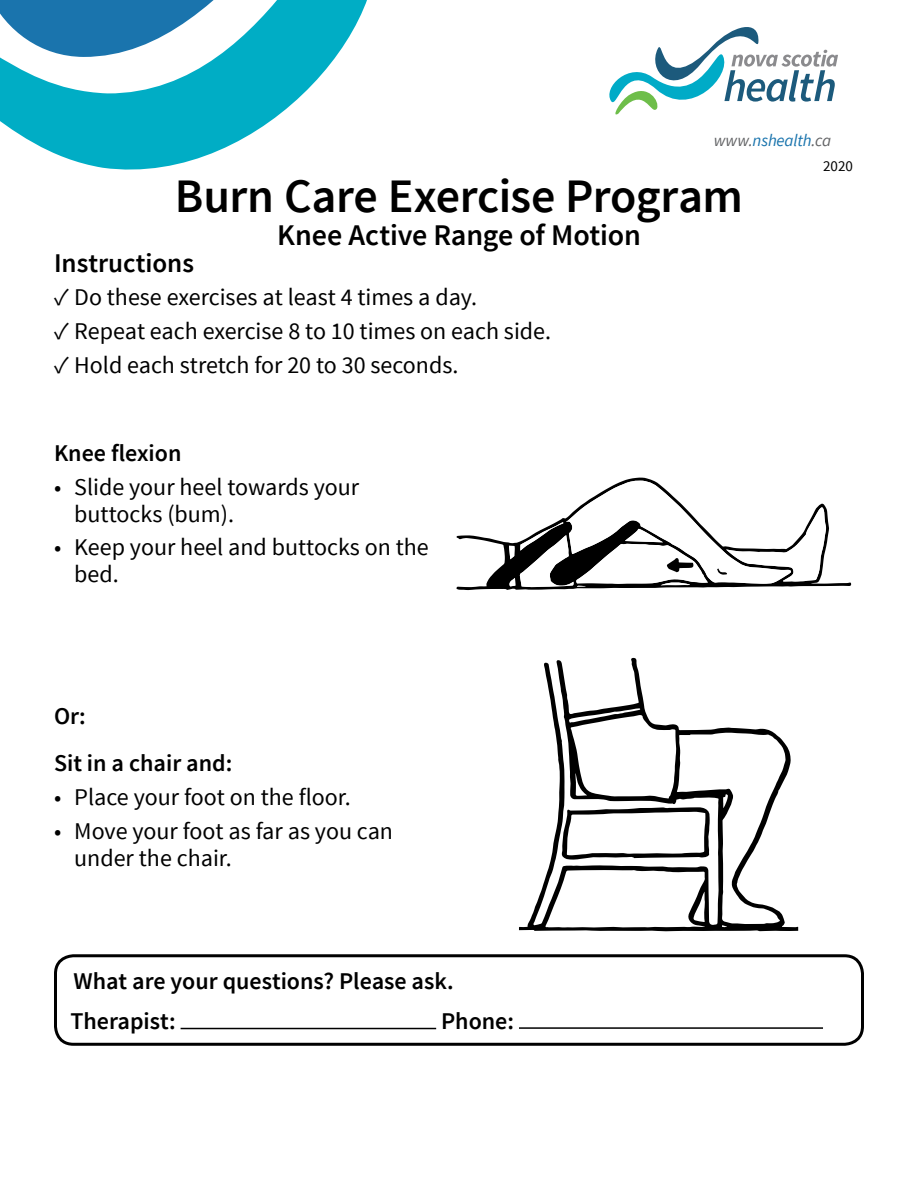
<style>
.page{position:relative;width:918px;height:1188px;background:#fff}
.page>*{position:absolute;margin:0;border:0;box-sizing:border-box;transform-origin:0 0}
.Pamphlet_Title{font:600 48px "Source Sans Pro";letter-spacing:-.01em;color:#000}
.Heading_-_centred{font:600 30px "Source Sans Pro";letter-spacing:-.005em;color:#000}
.Subheading__18_pt{font:600 27px "Source Sans Pro";color:#000}
.t1{font:24px/27px "Source Sans Pro";color:#000}
.Subheading__16pt{font:600 24px "Source Sans Pro";color:#000}
.Subheading__16_pt{font:600 24px "Source Sans Pro";color:#000}
.t2{font:italic 16.95px "Source Sans Pro";letter-spacing:-.01em;color:#1a74ad}
.page{font:15px "Source Sans Pro";color:#000}
.s1{color:#636466}
</style>
<div class="page">
<hr style="left:181px;top:1028px;width:255px;height:1px;background:#000">
<hr style="left:519px;top:1027px;width:304px;height:2px;background:#000">
<div style="left:54px;top:954px;width:810px;height:92px;border:3px solid #000;border-radius:18px"></div>
<svg style="left:519px;top:658px;width:279px;height:273px"></svg>
<svg style="left:561px;top:807px;width:149px;height:53px"></svg>
<svg style="left:456px;top:478px;width:395px;height:112px"></svg>
<svg style="left:509px;top:481px;width:317px;height:106px"></svg>
<svg style="left:0;top:0;width:367px;height:170px"></svg>
<svg style="left:609px;top:27px;width:229px;height:88px"></svg>
<p class="t2" style="left:714px;top:130px;width:119px"><span class="s1">www.</span>nshealth<span class="s1">.ca</span></p>
<p class="Pamphlet_Title" style="left:175px;top:166px;width:570px">Burn Care Exercise Program</p>
<p class="Heading_-_centred" style="left:277px;top:216px;width:365px">Knee Active Range of Motion</p>
<p class="Subheading__18_pt" style="left:54px;top:246px;width:142px">Instructions</p>
<p class="t1" style="left:54px;top:284px;width:425px">✓ Do these exercises at least 4 times a day.</p>
<p class="t1" style="left:54px;top:318px;width:499px">✓ Repeat each exercise 8 to 10 times on each side.</p>
<p class="t1" style="left:54px;top:352px;width:406px">✓ Hold each stretch for 20 to 30 seconds.</p>
<p class="Subheading__16_pt" style="left:54px;top:438px;width:129px">Knee flexion</p>
<p class="t1" style="left:74px;top:474px;width:286px;text-indent:-20px">• Slide your heel towards your buttocks (bum).</p>
<p class="t1" style="left:74px;top:534px;width:356px;text-indent:-20px">• Keep your heel and buttocks on the bed.</p>
<p class="Subheading__16_pt" style="left:54px;top:701px;width:33px">Or:</p>
<p class="Subheading__16_pt" style="left:54px;top:748px;width:180px">Sit in a chair and:</p>
<p class="t1" style="left:54px;top:784px;width:298px">• Place your foot on the floor.</p>
<p class="t1" style="left:74px;top:818px;width:320px;text-indent:-20px">• Move your foot as far as you can under the chair.</p>
<p class="Subheading__16pt" style="left:74px;top:966px;width:382px">What are your questions? Please ask.</p>
<p class="Subheading__16pt" style="left:70px;top:1006px;width:107px">Therapist:</p>
<p class="Subheading__16pt" style="left:441px;top:1006px;width:74px">Phone:</p>
<p class="page" style="left:823px;top:157px;width:31px">2020</p>
</div>
